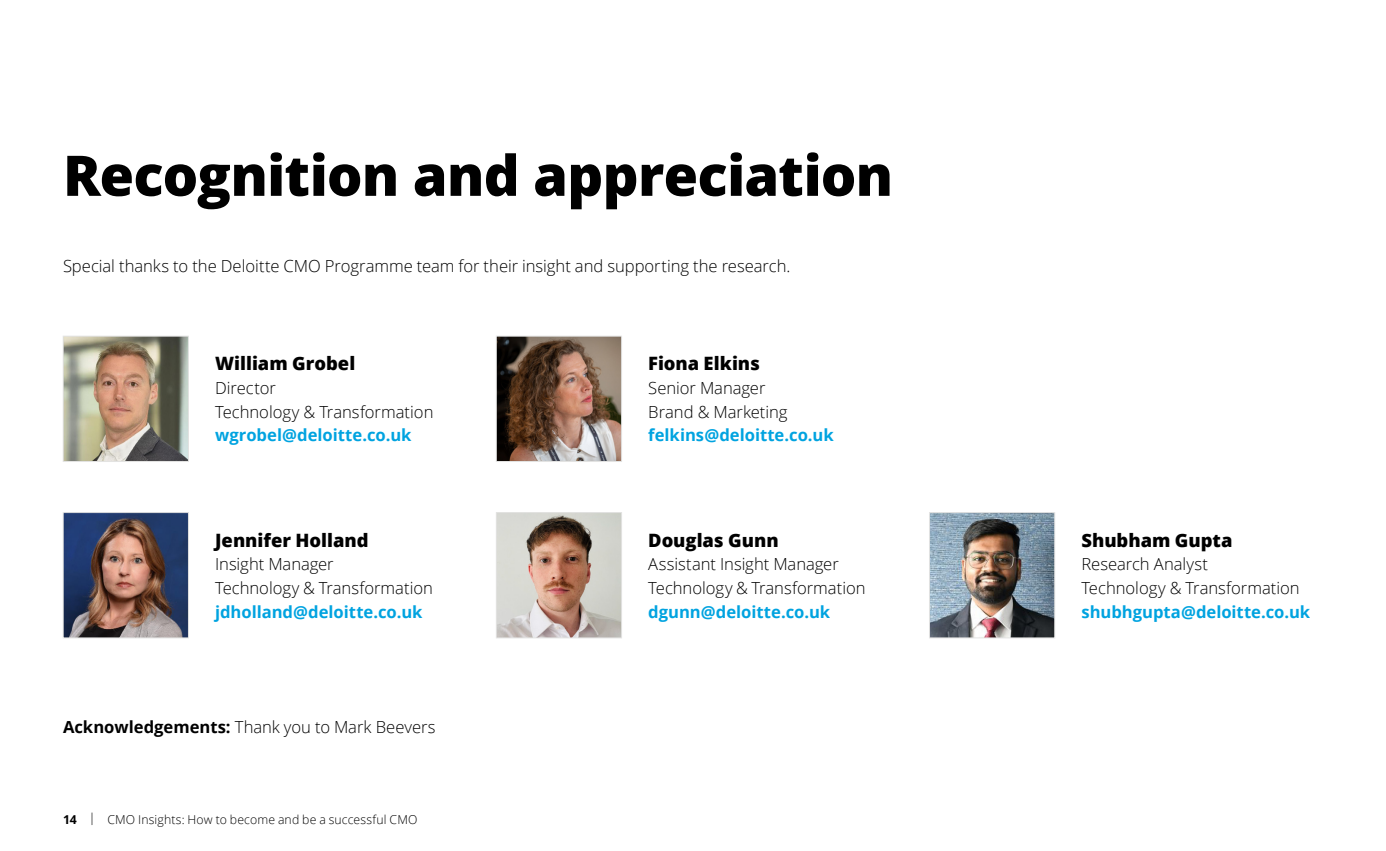
<style>
.page{position:relative;width:1386px;height:851px;background:#fff}
.page>*{position:absolute;margin:0;border:0;box-sizing:border-box;transform-origin:0 0}
.t1{font:800 56px "Open Sans";letter-spacing:-.015em;color:#000}
.t2{font:800 18.38px "Open Sans";color:#000}
.t3{font:300 16.62px/23.6px "Open Sans";color:#000}
.t4{font:700 16.62px "Open Sans";color:#00a3e0}
.t5{font:300 12.25px "Open Sans";letter-spacing:.01em;color:#000}
.s1{font-weight:700}
</style>
<div class="page">
<img style="left:65px;top:338px;width:122px;height:121px">
<div style="left:63px;top:336px;width:126px;height:125px;border:1px solid #e3e3e2"></div>
<img style="left:498px;top:338px;width:122px;height:121px">
<div style="left:496px;top:336px;width:126px;height:125px;border:1px solid #e3e3e2"></div>
<img style="left:65px;top:514px;width:122px;height:122px">
<div style="left:63px;top:512px;width:126px;height:126px;border:1px solid #e3e3e2"></div>
<img style="left:498px;top:514px;width:122px;height:122px">
<div style="left:496px;top:512px;width:126px;height:126px;border:1px solid #e3e3e2"></div>
<img style="left:931px;top:514px;width:122px;height:122px">
<div style="left:929px;top:512px;width:126px;height:126px;border:1px solid #e3e3e2"></div>
<h1 class="t1" style="left:63px;top:133px;width:832px">Recognition and appreciation</h1>
<p class="t3" style="left:63px;top:254px;width:729px">Special thanks to the Deloitte CMO Programme team for their insight and supporting the research.</p>
<p class="t2" style="left:215px;top:350px;width:142px">William Grobel</p>
<p class="t3" style="left:215px;top:376px;width:220px">Director<br>Technology &amp; Transformation</p>
<p class="t4" style="left:215px;top:423px;width:198px">wgrobel@deloitte.co.uk</p>
<p class="t2" style="left:215px;top:526px;width:155px">Jennifer Holland</p>
<p class="t3" style="left:215px;top:552px;width:219px">Insight Manager<br>Technology &amp; Transformation</p>
<p class="t4" style="left:215px;top:600px;width:209px">jdholland@deloitte.co.uk</p>
<p class="t3" style="left:63px;top:714px;width:374px"><span class="s1">Acknowledgements:</span> Thank you to Mark Beevers</p>
<p class="t5" style="left:63px;top:811px;width:356px"><span class="s1">14</span> | CMO Insights: How to become and be a successful CMO</p>
<p class="t2" style="left:648px;top:349px;width:113px">Fiona Elkins</p>
<p class="t3" style="left:648px;top:375px;width:141px">Senior Manager<br>Brand &amp; Marketing</p>
<p class="t4" style="left:648px;top:423px;width:187px">felkins@deloitte.co.uk</p>
<p class="t2" style="left:648px;top:526px;width:132px">Douglas Gunn</p>
<p class="t3" style="left:648px;top:552px;width:219px">Assistant Insight Manager<br>Technology &amp; Transformation</p>
<p class="t4" style="left:648px;top:600px;width:183px">dgunn@deloitte.co.uk</p>
<p class="t2" style="left:1081px;top:526px;width:153px">Shubham Gupta</p>
<p class="t3" style="left:1081px;top:552px;width:220px">Research Analyst<br>Technology &amp; Transformation</p>
<p class="t4" style="left:1081px;top:600px;width:230px">shubhgupta@deloitte.co.uk</p>
</div>
